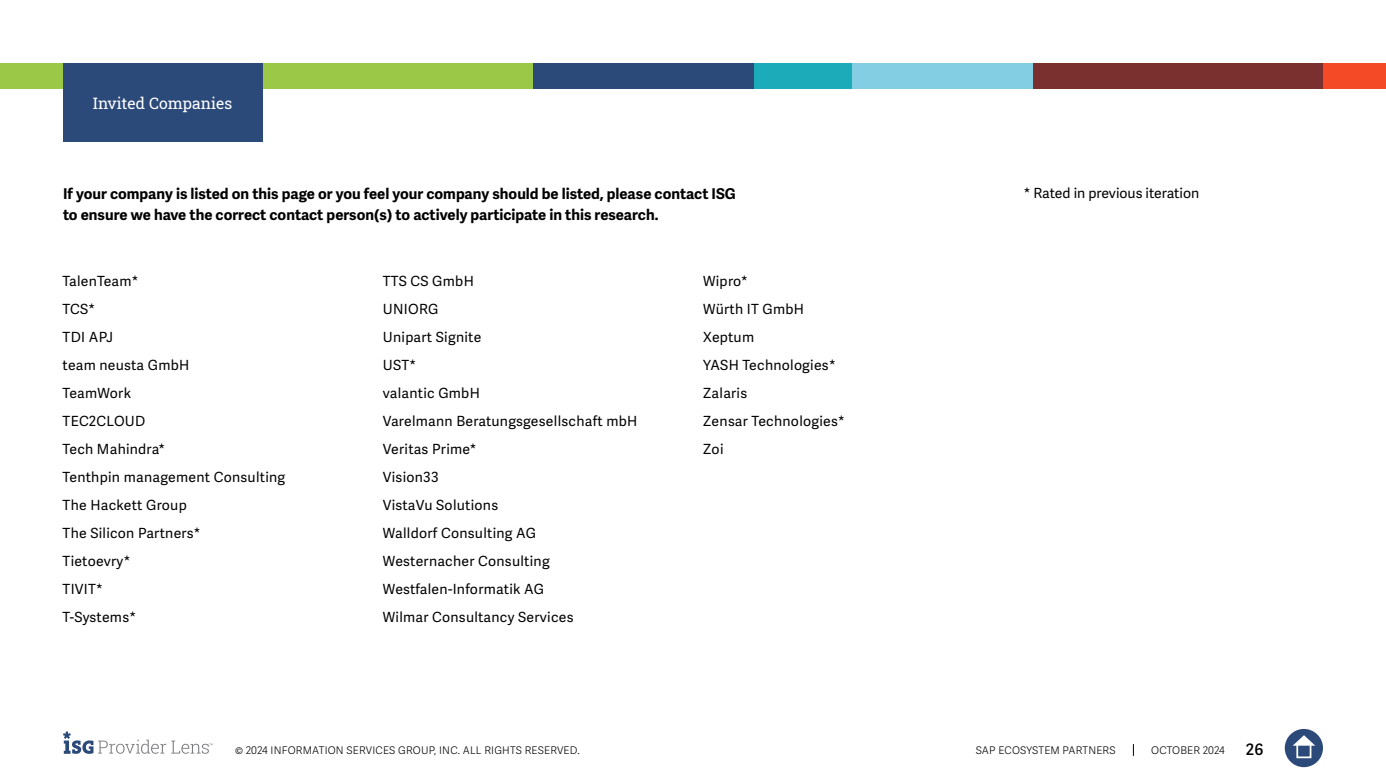
<style>
.page{position:relative;width:1386px;height:780px;background:#fff}
.page>*{position:absolute;margin:0;border:0;box-sizing:border-box;transform-origin:0 0}
.t1{font:15.75px "Roboto Slab ISG P Regular";color:#fff}
.t2{font:600 15.75px "Adelle Sans";color:#000}
.Body_Copy{font:700 14.88px/21px "Adelle Sans";color:#000101}
.Block_Titles{font:14px "Adelle Sans";letter-spacing:.02em;color:#000}
.Body_Copy-2{font:14px "Adelle Sans";color:#000101}
.t3{font:300 10.5px "Adelle Sans";letter-spacing:.02em;color:#000}
</style>
<div class="page">
<svg style="left:1133px;top:744px;width:1px;height:12px"></svg>
<div style="left:1285px;top:729px;width:38px;height:38px;background:#2b4a79;border-radius:50%"></div>
<svg style="left:1293px;top:735px;width:22px;height:10px"></svg>
<div style="left:1296px;top:743px;width:15px;height:15px;border:2px solid #fff"></div>
<svg style="left:63px;top:731px;width:150px;height:23px"></svg>
<div style="left:0;top:63px;width:533px;height:25px;background:#9bc947"></div>
<div style="left:533px;top:63px;width:223px;height:25px;background:#2b4a79"></div>
<div style="left:850px;top:63px;width:184px;height:25px;background:#84cee3"></div>
<div style="left:1323px;top:63px;width:63px;height:25px;background:#f54a26"></div>
<div style="left:1033px;top:63px;width:290px;height:25px;background:#7a302e"></div>
<div style="left:754px;top:63px;width:98px;height:25px;background:#1cabb9"></div>
<div style="left:63px;top:63px;width:199px;height:79px;background:#2b4a79"></div>
<p class="t1" style="left:93px;top:92px;width:141px">Invited Companies</p>
<p class="Body_Copy" style="left:63px;top:183px;width:674px">If your company is listed on this page or you feel your company should be listed, please contact ISG to ensure we have the correct contact person(s) to actively participate in this research.</p>
<p class="Block_Titles" style="left:63px;top:273px;width:77px">TalenTeam*</p>
<p class="Block_Titles" style="left:63px;top:301px;width:34px">TCS*</p>
<p class="Block_Titles" style="left:63px;top:329px;width:52px">TDI APJ</p>
<p class="Block_Titles" style="left:63px;top:357px;width:128px">team neusta GmbH</p>
<p class="Block_Titles" style="left:63px;top:385px;width:70px">TeamWork</p>
<p class="Block_Titles" style="left:63px;top:413px;width:84px">TEC2CLOUD</p>
<p class="Block_Titles" style="left:63px;top:441px;width:104px">Tech Mahindra*</p>
<p class="Block_Titles" style="left:63px;top:469px;width:224px">Tenthpin management Consulting</p>
<p class="Block_Titles" style="left:63px;top:497px;width:126px">The Hackett Group</p>
<p class="Block_Titles" style="left:63px;top:525px;width:139px">The Silicon Partners*</p>
<p class="Block_Titles" style="left:63px;top:553px;width:69px">Tietoevry*</p>
<p class="Block_Titles" style="left:63px;top:581px;width:42px">TIVIT*</p>
<p class="Block_Titles" style="left:63px;top:609px;width:75px">T-Systems*</p>
<p class="Block_Titles" style="left:383px;top:273px;width:92px">TTS CS GmbH</p>
<p class="Block_Titles" style="left:383px;top:301px;width:57px">UNIORG</p>
<p class="Block_Titles" style="left:383px;top:329px;width:100px">Unipart Signite</p>
<p class="Block_Titles" style="left:383px;top:357px;width:35px">UST*</p>
<p class="Block_Titles" style="left:383px;top:385px;width:99px">valantic GmbH</p>
<p class="Block_Titles" style="left:383px;top:413px;width:256px">Varelmann Beratungsgesellschaft mbH</p>
<p class="Block_Titles" style="left:383px;top:441px;width:95px">Veritas Prime*</p>
<p class="Block_Titles" style="left:383px;top:469px;width:57px">Vision33</p>
<p class="Block_Titles" style="left:383px;top:497px;width:117px">VistaVu Solutions</p>
<p class="Block_Titles" style="left:383px;top:525px;width:155px">Walldorf Consulting AG</p>
<p class="Block_Titles" style="left:383px;top:553px;width:168px">Westernacher Consulting</p>
<p class="Block_Titles" style="left:383px;top:581px;width:163px">Westfalen-Informatik AG</p>
<p class="Block_Titles" style="left:383px;top:609px;width:192px">Wilmar Consultancy Services</p>
<p class="Block_Titles" style="left:703px;top:273px;width:46px">Wipro*</p>
<p class="Block_Titles" style="left:703px;top:301px;width:102px">Würth IT GmbH</p>
<p class="Block_Titles" style="left:703px;top:329px;width:53px">Xeptum</p>
<p class="Block_Titles" style="left:703px;top:357px;width:134px">YASH Technologies*</p>
<p class="Block_Titles" style="left:703px;top:385px;width:46px">Zalaris</p>
<p class="Block_Titles" style="left:703px;top:413px;width:143px">Zensar Technologies*</p>
<p class="Block_Titles" style="left:703px;top:441px;width:22px">Zoi</p>
<p class="Body_Copy-2" style="left:1024px;top:185px;width:177px">* Rated in previous iteration</p>
<p class="t3" style="left:235px;top:744px;width:346px">© 2024 INFORMATION SERVICES GROUP, INC. ALL RIGHTS RESERVED.</p>
<p class="t3" style="left:976px;top:744px;width:141px">SAP ECOSYSTEM PARTNERS</p>
<p class="t3" style="left:1151px;top:744px;width:75px">OCTOBER 2024</p>
<p class="t2" style="left:1246px;top:740px;width:19px">26</p>
</div>
